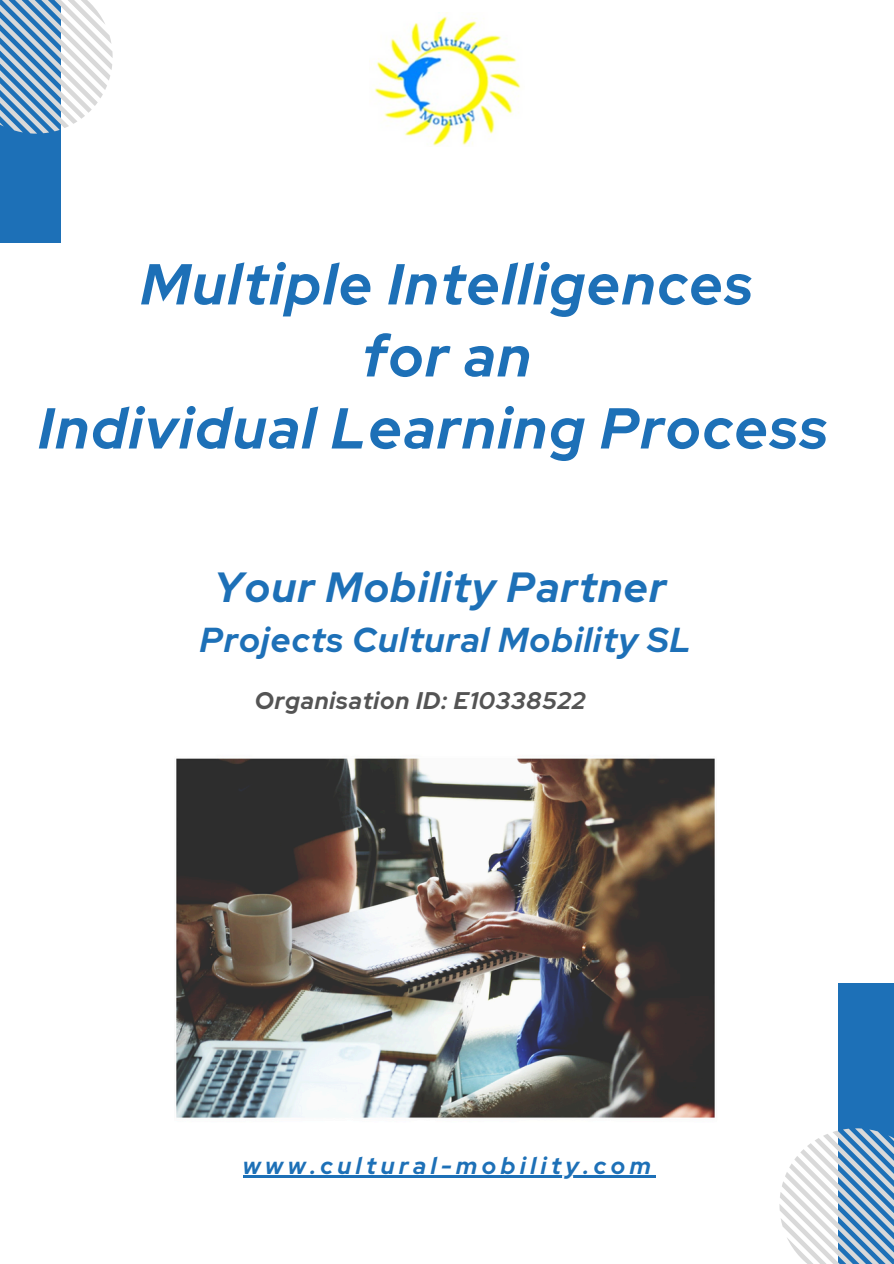
<style>
.page{position:relative;width:894px;height:1264px;background:#fff}
.page>*{position:absolute;margin:0;border:0;box-sizing:border-box;transform-origin:0 0}
.t1{font:italic 700 57.6px/72px "Red Hat Display";letter-spacing:.035em;color:#1d70b7;text-align:center}
.t2{font:italic 700 42px "Red Hat Display";letter-spacing:.035em;color:#1d70b7}
.t3{font:italic 700 34.5px "Red Hat Display";letter-spacing:.035em;color:#1d70b7}
.t4{font:italic 700 24px "Red Hat Display";letter-spacing:.035em;color:#545454}
.t5{font:italic 700 23.7px "Red Hat Display";letter-spacing:.195em;color:#1d70b7}
</style>
<div class="page">
<hr style="left:243px;top:1175px;width:412px;height:2px;background:#1d70b7">
<img style="left:374px;top:16px;width:147px;height:130px">
<div style="left:0;top:0;width:61px;height:242px;background:#1d70b7"></div>
<div style="left:837px;top:983px;width:56px;height:280px;background:#1d70b7"></div>
<svg style="left:779px;top:1128px;width:114px;height:135px"></svg>
<svg style="left:0;top:0;width:113px;height:134px"></svg>
<img style="left:176px;top:758px;width:539px;height:360px">
<p class="t1" style="left:38px;top:248px;width:790px">Multiple Intelligences<br>for an<br>Individual Learning Process</p>
<h1 class="t2" style="left:214px;top:559px;width:453px">Your Mobility Partner</h1>
<h1 class="t3" style="left:200px;top:616px;width:492px">Projects Cultural Mobility SL</h1>
<h2 class="t4" style="left:255px;top:684px;width:332px">Organisation ID: E10338522</h2>
<p class="t5" style="left:243px;top:1149px;width:409px">www.cultural-mobility.com</p>
</div>
